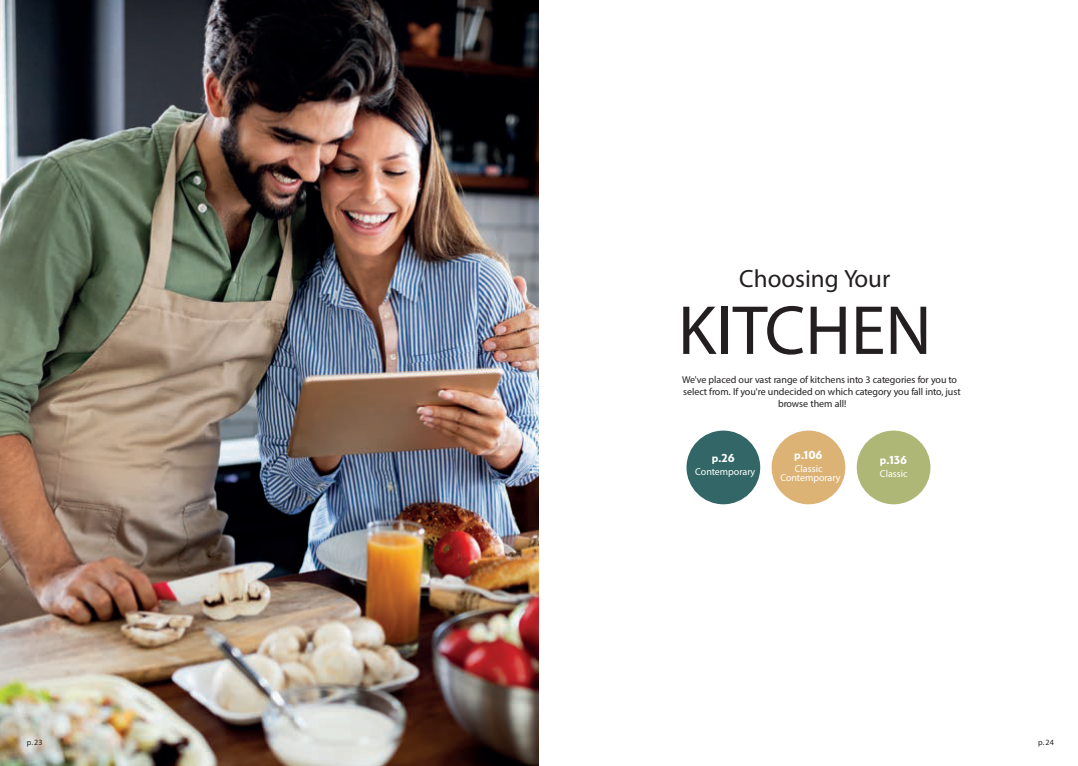
<style>
.page{position:relative;width:1078px;height:766px;background:#fff}
.page>*{position:absolute;margin:0;border:0;box-sizing:border-box;transform-origin:0 0}
.t1{font:70px "Myriad Pro";color:#231f20}
.t2{font:25px "Myriad Pro";color:#231f20}
.t3{font:700 13px "Serenity";color:#fff}
.t4{font:10px "Myriad Pro";color:#231f20}
.t5{font:10px/8.8px "Myriad Pro";color:#fff;text-align:center}
.t6{font:8px "Myriad Pro";color:#231f20}
</style>
<div class="page">
<img style="left:0;top:0;width:539px;height:765px">
<div style="left:686px;top:430px;width:74px;height:74px;background:#326667;border-radius:50%"></div>
<div style="left:771px;top:430px;width:74px;height:74px;background:#ddb375;border-radius:50%"></div>
<div style="left:856px;top:430px;width:74px;height:74px;background:#afb777;border-radius:50%"></div>
<h2 class="t2" style="left:739px;top:263px;width:152px">Choosing Your</h2>
<h1 class="t1" style="left:677px;top:287px;width:255px">KITCHEN</h1>
<p class="t4" style="left:682px;top:373px;width:276px">We've placed our vast range of kitchens into 3 categories for you to</p>
<p class="t4" style="left:683px;top:385px;width:279px">select from. If you're undecided on which category you fall into, just</p>
<p class="t4" style="left:777px;top:397px;width:70px">browse them all!</p>
<h3 class="t3" style="left:711px;top:450px;width:24px">p.26</h3>
<p class="t5" style="left:695px;top:466px;width:62px">Contemporary</p>
<h3 class="t3" style="left:794px;top:447px;width:30px">p.106</h3>
<p class="t5" style="left:780px;top:464px;width:62px">Classic<br>Contemporary</p>
<h3 class="t3" style="left:879px;top:452px;width:29px">p.136</h3>
<p class="t5" style="left:879px;top:469px;width:29px">Classic</p>
<p class="t6" style="left:27px;top:737px;width:17px">p. 23</p>
<p class="t6" style="left:1037px;top:737px;width:17px">p. 24</p>
</div>
